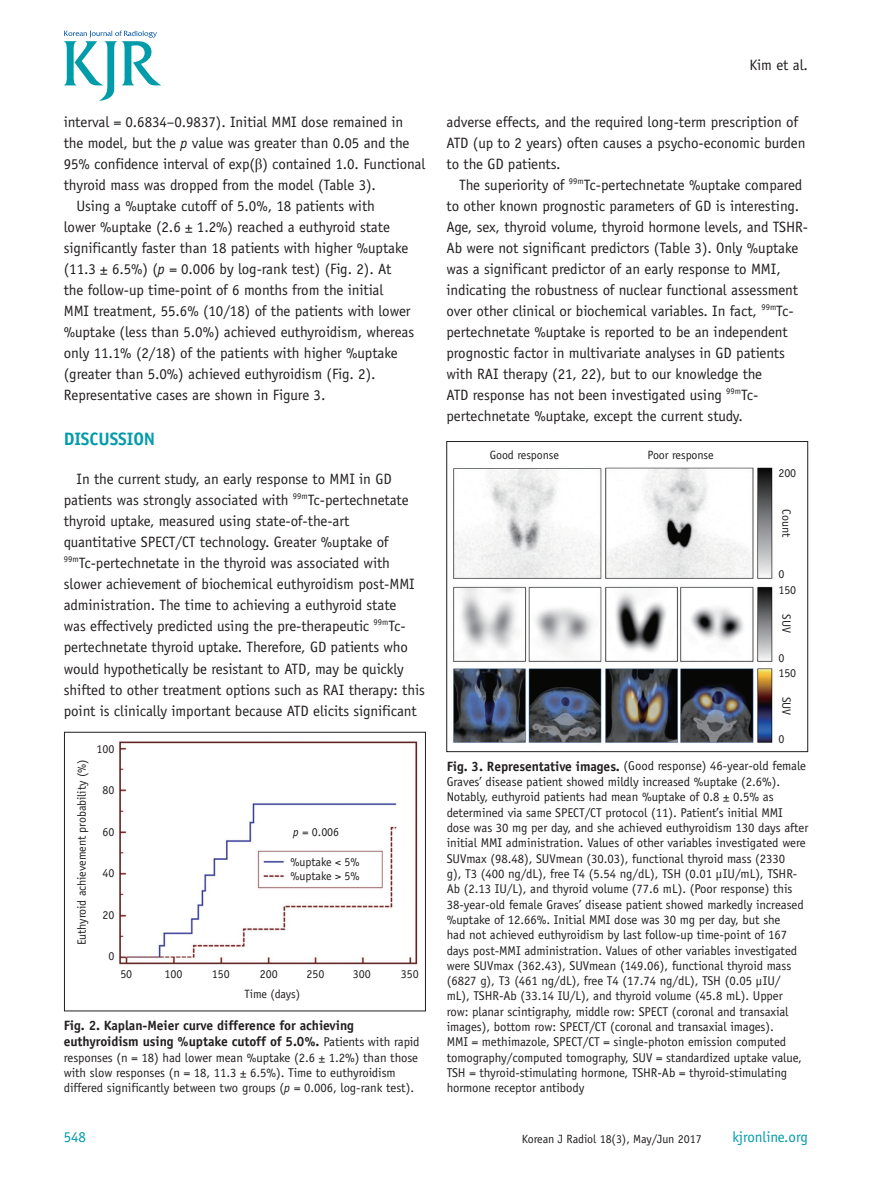
<style>
.page{position:relative;width:893px;height:1191px;background:#fff}
.page>*{position:absolute;margin:0;border:0;box-sizing:border-box;transform-origin:0 0}
.큰제목{font:700 18px "Officina Sans Std";letter-spacing:-.005em;color:#009caa}
.본문{font:15px/21px "Officina Sans Std";letter-spacing:-.005em;color:#231f20}
.t1{font:15px "Officina Sans Std";letter-spacing:-.005em;color:#009caa}
.그림제목{font:700 13.5px/16.2px "Officina Sans Std";letter-spacing:-.005em;color:#231f20}
.그림제목-2{font:12.75px/15.3px "Officina Sans Std";letter-spacing:-.005em;color:#231f20}
.t2{font:12px "Officina Sans Std";letter-spacing:-.005em;color:#231f20}
.s1{font-style:italic}
.s2{font-family:"Times New Roman"}
.s3{font-weight:400;font-size:12.75px}
.s4{font-weight:700;font-size:13.5px}
</style>
<div class="page">
<svg style="left:64px;top:31px;width:97px;height:70px"></svg>
<img style="left:119px;top:741px;width:299px;height:224px">
<div style="left:64px;top:732px;width:362px;height:279px;border:1px solid #231f20"></div>
<img style="left:453px;top:467px;width:320px;height:276px">
<div style="left:446px;top:441px;width:362px;height:311px;border:1px solid #231f20"></div>
<p class="본문" style="left:64px;top:112px;width:363px">interval = 0.6834–0.9837). Initial MMI dose remained in the model, but the <span class="s1">p</span> value was greater than 0.05 and the 95% confidence interval of exp(<span class="s2">β</span>) contained 1.0. Functional thyroid mass was dropped from the model (Table 3).</p>
<p class="본문" style="left:64px;top:196px;width:352px;text-indent:13px">Using a %uptake cutoff of 5.0%, 18 patients with<br>lower %uptake (2.6 ± 1.2%) reached a euthyroid state significantly faster than 18 patients with higher %uptake (11.3 ± 6.5%) (<span class="s1">p</span> = 0.006 by log-rank test) (Fig. 2). At the follow-up time-point of 6 months from the initial<br>MMI treatment, 55.6% (10/18) of the patients with lower %uptake (less than 5.0%) achieved euthyroidism, whereas only 11.1% (2/18) of the patients with higher %uptake (greater than 5.0%) achieved euthyroidism (Fig. 2).<br>Representative cases are shown in Figure 3.</p>
<p class="큰제목" style="left:64px;top:427px;width:93px">DISCUSSION</p>
<p class="본문" style="left:64px;top:469px;width:363px;text-indent:13px">In the current study, an early response to MMI in GD patients was strongly associated with <sup>99m</sup>Tc-pertechnetate thyroid uptake, measured using state-of-the-art quantitative SPECT/CT technology. Greater %uptake of <sup>99m</sup>Tc-pertechnetate in the thyroid was associated with slower achievement of biochemical euthyroidism post-MMI administration. The time to achieving a euthyroid state<br>was effectively predicted using the pre-therapeutic <sup>99m</sup>Tc&shy;pertechnetate thyroid uptake. Therefore, GD patients who would hypothetically be resistant to ATD, may be quickly shifted to other treatment options such as RAI therapy: this point is clinically important because ATD elicits significant</p>
<p class="t2" style="left:75px;top:945px;width:187px;rotate:-90deg">Euthyroid achievement probability (%)</p>
<p class="t2" style="left:97px;top:741px;width:19px">100</p>
<p class="t2" style="left:103px;top:783px;width:13px">80</p>
<p class="t2" style="left:103px;top:824px;width:13px">60</p>
<p class="t2" style="left:103px;top:866px;width:13px">40</p>
<p class="t2" style="left:103px;top:907px;width:13px">20</p>
<p class="t2" style="left:108px;top:949px;width:7px">0</p>
<p class="t2" style="left:293px;top:825px;width:47px"><span class="s1">p</span> = 0.006</p>
<p class="t2" style="left:290px;top:855px;width:71px">%uptake &lt; 5%</p>
<p class="t2" style="left:290px;top:868px;width:71px">%uptake &gt; 5%</p>
<p class="t2" style="left:120px;top:967px;width:13px">50</p>
<p class="t2" style="left:165px;top:967px;width:19px">100</p>
<p class="t2" style="left:212px;top:967px;width:19px">150</p>
<p class="t2" style="left:260px;top:967px;width:19px">200</p>
<p class="t2" style="left:306px;top:967px;width:19px">250</p>
<p class="t2" style="left:353px;top:967px;width:19px">300</p>
<p class="t2" style="left:401px;top:967px;width:19px">350</p>
<p class="t2" style="left:244px;top:986px;width:57px">Time (days)</p>
<p class="그림제목" style="left:64px;top:1017px;width:357px">Fig. 2. Kaplan-Meier curve difference for achieving euthyroidism using %uptake cutoff of 5.0%. <span class="s3">Patients with rapid</span></p>
<p class="그림제목-2" style="left:64px;top:1049px;width:356px">responses (n = 18) had lower mean %uptake (2.6 ± 1.2%) than those with slow responses (n = 18, 11.3 ± 6.5%). Time to euthyroidism differed significantly between two groups (<span class="s1">p</span> = 0.006, log-rank test).</p>
<p class="t1" style="left:64px;top:1128px;width:24px">548</p>
<p class="본문" style="left:749px;top:54px;width:60px">Kim et al.</p>
<p class="본문" style="left:446px;top:112px;width:360px">adverse effects, and the required long-term prescription of<br>ATD (up to 2 years) often causes a psycho-economic burden to the GD patients.</p>
<p class="본문" style="left:446px;top:175px;width:363px;text-indent:13px">The superiority of <sup>99m</sup>Tc-pertechnetate %uptake compared to other known prognostic parameters of GD is interesting.<br>Age, sex, thyroid volume, thyroid hormone levels, and TSHR-Ab were not significant predictors (Table 3). Only %uptake was a significant predictor of an early response to MMI, indicating the robustness of nuclear functional assessment over other clinical or biochemical variables. In fact, <sup>99m</sup>Tc&shy;pertechnetate %uptake is reported to be an independent prognostic factor in multivariate analyses in GD patients with RAI therapy (21, 22), but to our knowledge the<br>ATD response has not been investigated using <sup>99m</sup>Tc&shy;pertechnetate %uptake, except the current study.</p>
<p class="t2" style="left:490px;top:448px;width:71px">Good response</p>
<p class="t2" style="left:647px;top:448px;width:68px">Poor response</p>
<p class="t2" style="left:778px;top:466px;width:19px">200</p>
<p class="t2" style="left:793px;top:509px;width:29px;rotate:90deg">Count</p>
<p class="t2" style="left:778px;top:567px;width:7px">0</p>
<p class="t2" style="left:778px;top:583px;width:19px">150</p>
<p class="t2" style="left:793px;top:614px;width:20px;rotate:90deg">SUV</p>
<p class="t2" style="left:778px;top:651px;width:7px">0</p>
<p class="t2" style="left:778px;top:666px;width:19px">150</p>
<p class="t2" style="left:793px;top:697px;width:20px;rotate:90deg">SUV</p>
<p class="t2" style="left:778px;top:732px;width:7px">0</p>
<p class="그림제목-2" style="left:447px;top:758px;width:363px"><span class="s4">Fig. 3. Representative images.</span> (Good response) 46-year-old female Graves’ disease patient showed mildly increased %uptake (2.6%).<br>Notably, euthyroid patients had mean %uptake of 0.8 ± 0.5% as determined via same SPECT/CT protocol (11). Patient’s initial MMI dose was 30 mg per day, and she achieved euthyroidism 130 days after initial MMI administration. Values of other variables investigated were SUVmax (98.48), SUVmean (30.03), functional thyroid mass (2330<br>g), T3 (400 ng/dL), free T4 (5.54 ng/dL), TSH (0.01 µIU/mL), TSHR-Ab (2.13 IU/L), and thyroid volume (77.6 mL). (Poor response) this 38-year-old female Graves’ disease patient showed markedly increased %uptake of 12.66%. Initial MMI dose was 30 mg per day, but she<br>had not achieved euthyroidism by last follow-up time-point of 167 days post-MMI administration. Values of other variables investigated were SUVmax (362.43), SUVmean (149.06), functional thyroid mass (6827 g), T3 (461 ng/dL), free T4 (17.74 ng/dL), TSH (0.05 µIU/<br>mL), TSHR-Ab (33.14 IU/L), and thyroid volume (45.8 mL). Upper<br>row: planar scintigraphy, middle row: SPECT (coronal and transaxial images), bottom row: SPECT/CT (coronal and transaxial images).<br>MMI = methimazole, SPECT/CT = single-photon emission computed tomography/computed tomography, SUV = standardized uptake value, TSH = thyroid-stimulating hormone, TSHR-Ab = thyroid-stimulating hormone receptor antibody</p>
<p class="t2" style="left:522px;top:1132px;width:181px">Korean J Radiol 18(3), May/Jun 2017</p>
<p class="t1" style="left:732px;top:1128px;width:77px">kjronline.org</p>
</div>
